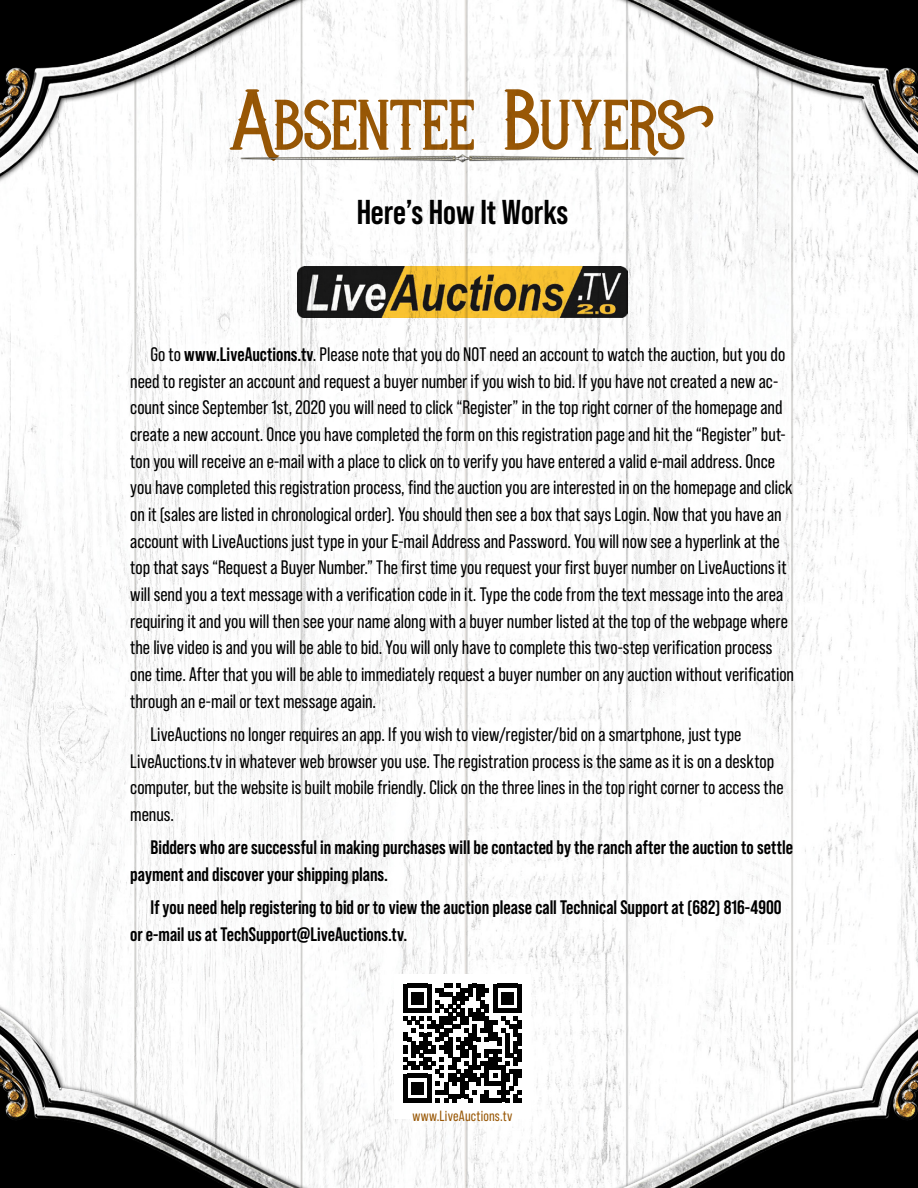
<style>
.page{position:relative;width:918px;height:1188px;background:#fff}
.page>*{position:absolute;margin:0;border:0;box-sizing:border-box;transform-origin:0 0}
.t1{font:72px "Deadhead Classic";letter-spacing:-.005em;color:#995806}
.t2{font:700 34.5px "Bebas Neue Pro";color:#000}
.t3{font:19.5px/26.7px "Bebas Neue Pro";color:#000}
.t4{font:700 19.5px/26.7px "Bebas Neue Pro";color:#000}
.t5{font:14.85px "Bebas Neue Pro";letter-spacing:.015em;color:#995806}
.s1{font-size:87px}
.s2{font-weight:700}
</style>
<div class="page">
<img style="left:0;top:0;width:918px;height:1188px">
<img style="left:297px;top:267px;width:331px;height:51px">
<div style="left:394px;top:974px;width:136px;height:145px;background:#fff"></div>
<svg style="left:403px;top:984px;width:119px;height:118px"></svg>
<img style="left:240px;top:155px;width:444px;height:8px">
<h1 class="t1" style="left:230px;top:78px;width:487px"><span class="s1">A</span>BSENTEE <span class="s1">B</span>UYERS</h1>
<h2 class="t2" style="left:356px;top:192px;width:214px">Here’s How It Works</h2>
<p class="t3" style="left:130px;top:341px;width:665px;text-indent:20px">Go to <span class="s2">www.LiveAuctions.tv</span>. Please note that you do NOT need an account to watch the auction, but you do need to register an account and request a buyer number if you wish to bid. If you have not created a new ac&shy;count since September 1st, 2020 you will need to click “Register” in the top right corner of the homepage and create a new account. Once you have completed the form on this registration page and hit the “Register” but&shy;ton you will receive an e-mail with a place to click on to verify you have entered a valid e-mail address. Once you have completed this registration process, find the auction you are interested in on the homepage and click on it (sales are listed in chronological order). You should then see a box that says Login. Now that you have an account with LiveAuctions just type in your E-mail Address and Password. You will now see a hyperlink at the top that says “Request a Buyer Number.” The first time you request your first buyer number on LiveAuctions it will send you a text message with a verification code in it. Type the code from the text message into the area requiring it and you will then see your name along with a buyer number listed at the top of the webpage where the live video is and you will be able to bid. You will only have to complete this two-step verification process one time. After that you will be able to immediately request a buyer number on any auction without verification through an e-mail or text message again.</p>
<p class="t3" style="left:130px;top:721px;width:655px;text-indent:20px">LiveAuctions no longer requires an app. If you wish to view/register/bid on a smartphone, just type LiveAuctions.tv in whatever web browser you use. The registration process is the same as it is on a desktop computer, but the website is built mobile friendly. Click on the three lines in the top right corner to access the menus.</p>
<p class="t4" style="left:130px;top:834px;width:664px;text-indent:20px">Bidders who are successful in making purchases will be contacted by the ranch after the auction to settle payment and discover your shipping plans.</p>
<p class="t4" style="left:130px;top:894px;width:653px;text-indent:20px">If you need help registering to bid or to view the auction please call Technical Support at (682) 816-4900 or e-mail us at TechSupport@LiveAuctions.tv.</p>
<p class="t5" style="left:412px;top:1107px;width:102px">www.LiveAuctions.tv</p>
</div>
